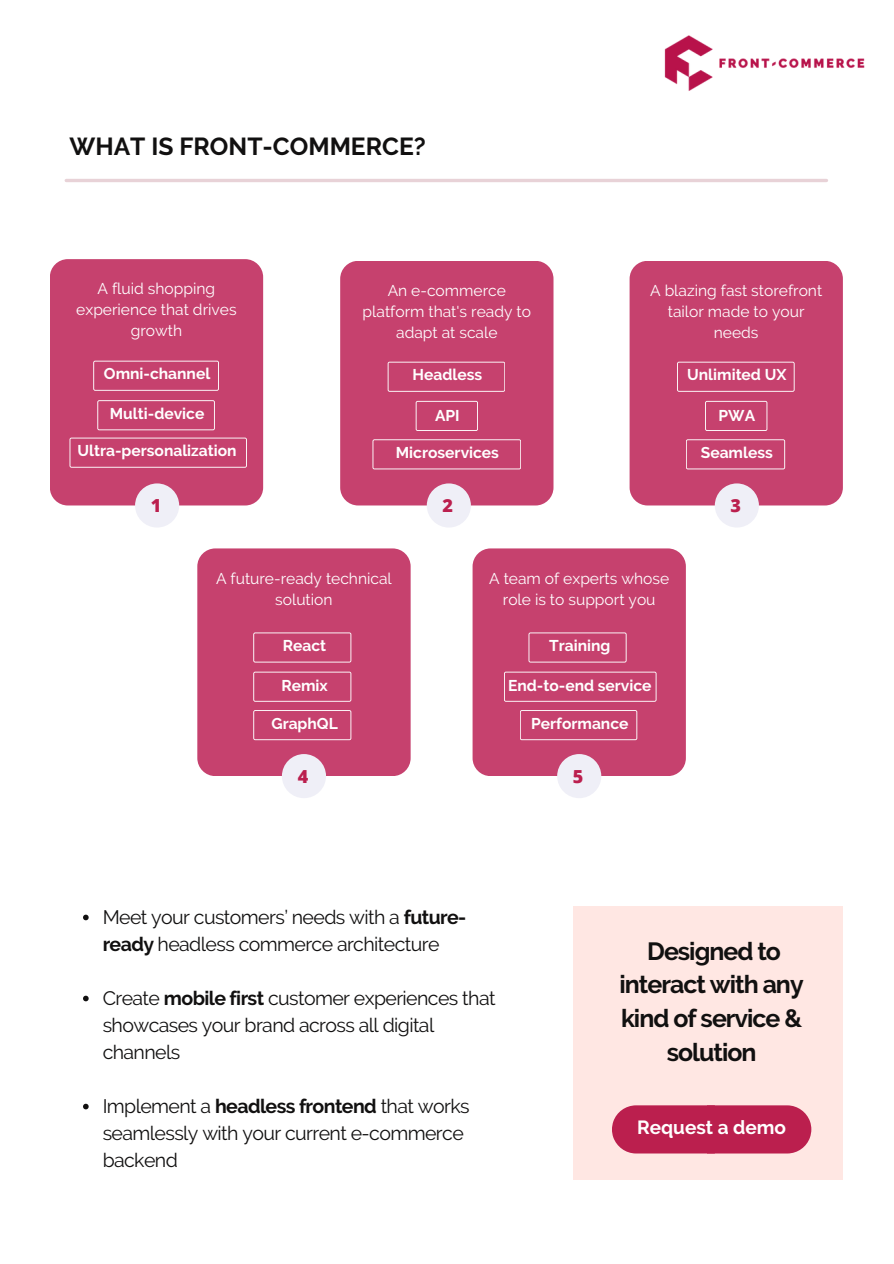
<style>
.page{position:relative;width:894px;height:1264px;background:#fff}
.page>*{position:absolute;margin:0;border:0;box-sizing:border-box;transform-origin:0 0}
.t1{font:700 24.9px/33.8px "Raleway";letter-spacing:-.04em;color:#111010;text-align:center}
.t2{font:700 24.6px "Raleway";color:#111010}
.t3{font:19.5px/27px "Raleway";letter-spacing:-.03em;color:#111010}
.t4{font:700 19.05px "Raleway";color:#fff}
.t5{font:800 18px "Open Sans";color:#bb1f4e}
.t6{font:15.6px/21px "Raleway";color:#fff;text-align:center}
.t7{font:700 15.6px "Raleway";color:#fff}
.s1{font-weight:700}
</style>
<div class="page">
<hr style="left:66px;top:179px;width:760px;height:3px;background:#e8d2d7">
<img style="left:664px;top:35px;width:201px;height:56px">
<div style="left:50px;top:259px;width:213px;height:246px;background:#c6416e;border-radius:18px"></div>
<svg style="left:93px;top:360px;width:126px;height:31px"></svg>
<svg style="left:97px;top:400px;width:118px;height:30px"></svg>
<svg style="left:69px;top:437px;width:178px;height:30px"></svg>
<div style="left:340px;top:261px;width:213px;height:244px;background:#c6416e;border-radius:18px"></div>
<svg style="left:387px;top:362px;width:118px;height:30px"></svg>
<svg style="left:415px;top:401px;width:63px;height:30px"></svg>
<svg style="left:372px;top:439px;width:149px;height:30px"></svg>
<div style="left:629px;top:261px;width:213px;height:244px;background:#c6416e;border-radius:18px"></div>
<svg style="left:677px;top:362px;width:117px;height:30px"></svg>
<svg style="left:705px;top:401px;width:62px;height:30px"></svg>
<svg style="left:686px;top:439px;width:99px;height:30px"></svg>
<div style="left:197px;top:548px;width:213px;height:227px;background:#c6416e;border-radius:18px"></div>
<svg style="left:253px;top:632px;width:98px;height:30px"></svg>
<svg style="left:253px;top:671px;width:98px;height:30px"></svg>
<svg style="left:253px;top:710px;width:98px;height:30px"></svg>
<div style="left:472px;top:548px;width:213px;height:227px;background:#c6416e;border-radius:18px"></div>
<svg style="left:528px;top:632px;width:98px;height:30px"></svg>
<svg style="left:504px;top:671px;width:152px;height:30px"></svg>
<svg style="left:520px;top:710px;width:117px;height:30px"></svg>
<div style="left:135px;top:483px;width:44px;height:44px;background:#efeff7;border-radius:50%"></div>
<div style="left:426px;top:483px;width:45px;height:44px;background:#efeff7;border-radius:50%"></div>
<div style="left:714px;top:483px;width:44px;height:44px;background:#efeff7;border-radius:50%"></div>
<div style="left:282px;top:754px;width:44px;height:44px;background:#efeff7;border-radius:50%"></div>
<div style="left:557px;top:754px;width:44px;height:44px;background:#efeff7;border-radius:50%"></div>
<div style="left:572px;top:906px;width:270px;height:273px;background:#ffe7e3"></div>
<svg style="left:612px;top:1105px;width:199px;height:48px;background:#be2a56"></svg>
<svg style="left:83px;top:914px;width:6px;height:6px"></svg>
<svg style="left:83px;top:995px;width:6px;height:6px"></svg>
<svg style="left:83px;top:1103px;width:6px;height:6px"></svg>
<p class="t2" style="left:69px;top:132px;width:357px">WHAT IS FRONT-COMMERCE?</p>
<h6 class="t6" style="left:76px;top:278px;width:162px">A fluid shopping experience that drives growth</h6>
<h6 class="t7" style="left:104px;top:364px;width:108px">Omni-channel</h6>
<h6 class="t7" style="left:110px;top:404px;width:96px">Multi-device</h6>
<p class="t7" style="left:77px;top:441px;width:161px">Ultra-personalization</p>
<p class="t6" style="left:362px;top:280px;width:170px">An e-commerce platform that's ready to adapt at scale</p>
<h6 class="t7" style="left:412px;top:366px;width:71px">Headless</h6>
<h5 class="t7" style="left:435px;top:406px;width:26px">API</h5>
<h6 class="t7" style="left:396px;top:443px;width:105px">Microservices</h6>
<p class="t6" style="left:650px;top:280px;width:173px">A blazing fast storefront tailor made to your needs</p>
<p class="t7" style="left:687px;top:366px;width:101px">Unlimited UX</p>
<h6 class="t7" style="left:718px;top:406px;width:38px">PWA</h6>
<h5 class="t7" style="left:700px;top:443px;width:74px">Seamless</h5>
<h1 class="t5" style="left:151px;top:493px;width:12px">1</h1>
<p class="t5" style="left:442px;top:493px;width:12px">2</p>
<h6 class="t5" style="left:730px;top:493px;width:12px">3</h6>
<h6 class="t6" style="left:216px;top:567px;width:177px">A future-ready technical solution</h6>
<p class="t7" style="left:283px;top:636px;width:45px">React</p>
<p class="t7" style="left:281px;top:676px;width:48px">Remix</p>
<h6 class="t7" style="left:271px;top:714px;width:68px">GraphQL</h6>
<h6 class="t6" style="left:489px;top:567px;width:181px">A team of experts whose role is to support you</h6>
<h6 class="t7" style="left:549px;top:636px;width:63px">Training</h6>
<p class="t7" style="left:508px;top:676px;width:145px">End-to-end service</p>
<p class="t7" style="left:531px;top:714px;width:99px">Performance</p>
<h6 class="t5" style="left:297px;top:763px;width:12px">4</h6>
<h6 class="t5" style="left:572px;top:763px;width:12px">5</h6>
<p class="t3" style="left:103px;top:903px;width:365px">Meet your customers’ needs with a <span class="s1">future&shy;ready</span> headless commerce architecture</p>
<p class="t3" style="left:103px;top:984px;width:394px">Create <span class="s1">mobile first</span> customer experiences that showcases your brand across all digital channels</p>
<h2 class="t3" style="left:103px;top:1092px;width:368px">Implement a <span class="s1">headless frontend</span> that works seamlessly with your current e-commerce backend</h2>
<h3 class="t1" style="left:619px;top:933px;width:185px">Designed to interact with any kind of service &amp; solution</h3>
<p class="t4" style="left:637px;top:1116px;width:150px">Request a demo</p>
</div>
